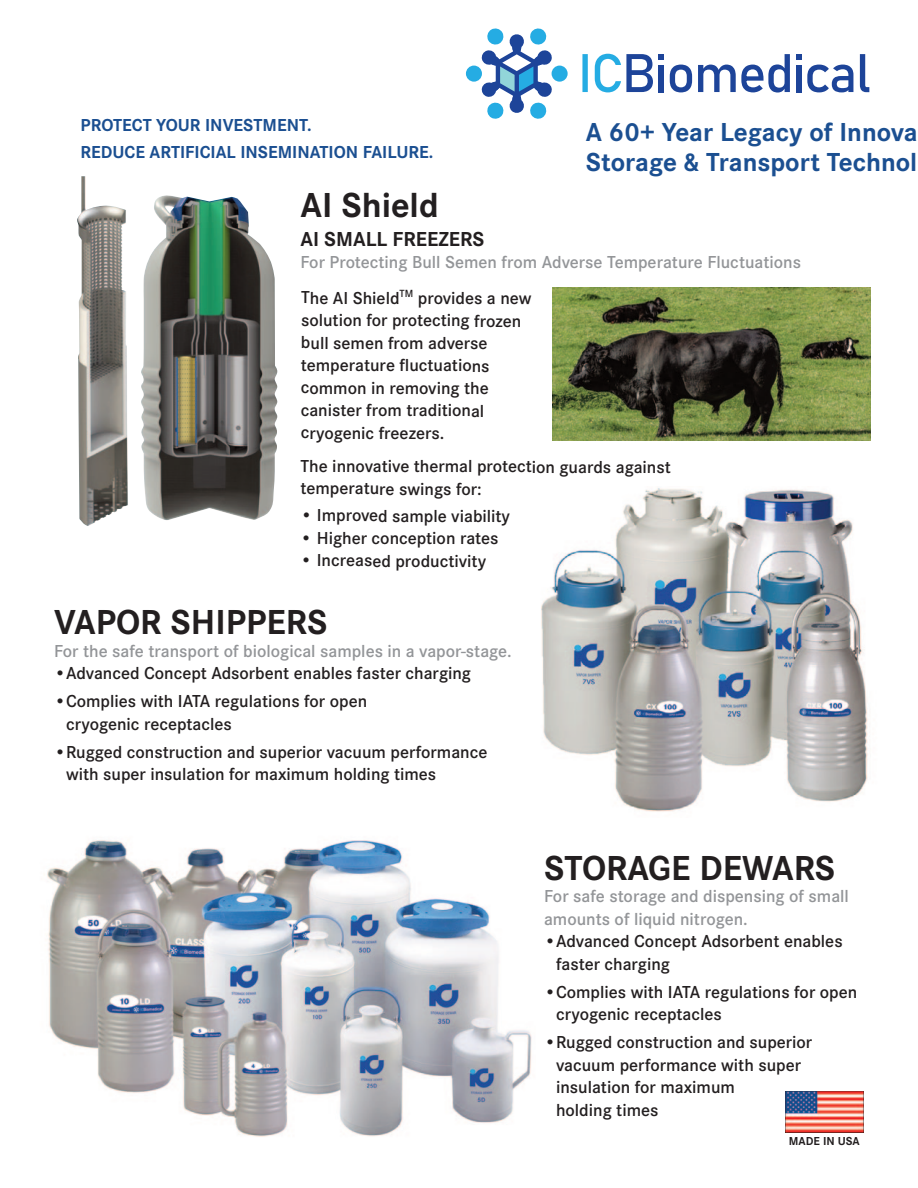
<style>
.page{position:relative;width:918px;height:1188px;background:#fff}
.page>*{position:absolute;margin:0;border:0;box-sizing:border-box;transform-origin:0 0}
.t1{font:700 36px "Corporate S";color:#231f20}
.t2{font:700 27px/29.7px "Corporate S";color:#1b4f91}
.t3{font:700 21px "Corporate S";color:#231f20}
.t4{font:600 18px/22.5px "Corporate S";color:#231f20}
.t5{font:600 18px/22.5px "Corporate S";color:#939598}
.t6{font:700 18px/27px "Corporate S";color:#1b4f91}
.t7{font:700 12px "Corporate S";color:#231f20}
</style>
<div class="page">
<div style="left:552px;top:66px;width:16px;height:16px;background:#25ace3;border-radius:50%"></div>
<div style="left:466px;top:66px;width:16px;height:16px;background:#25ace3;border-radius:50%"></div>
<svg style="left:481px;top:29px;width:72px;height:90px"></svg>
<svg style="left:860px;top:54px;width:9px;height:38px"></svg>
<svg style="left:807px;top:65px;width:46px;height:27px"></svg>
<div style="left:796px;top:65px;width:6px;height:27px;background:#1d4499"></div>
<svg style="left:796px;top:54px;width:6px;height:5px"></svg>
<svg style="left:698px;top:54px;width:92px;height:39px"></svg>
<svg style="left:670px;top:65px;width:22px;height:27px"></svg>
<div style="left:659px;top:65px;width:5px;height:27px;background:#1d4499"></div>
<svg style="left:659px;top:54px;width:5px;height:5px"></svg>
<svg style="left:582px;top:54px;width:71px;height:38px"></svg>
<img style="left:786px;top:1091px;width:78px;height:41px">
<img style="left:47px;top:840px;width:485px;height:297px">
<img style="left:77px;top:176px;width:201px;height:350px">
<img style="left:541px;top:488px;width:327px;height:324px">
<img style="left:553px;top:288px;width:317px;height:153px">
<p class="t6" style="left:81px;top:114px;width:354px">PROTECT YOUR INVESTMENT.<br>REDUCE ARTIFICIAL INSEMINATION FAILURE.</p>
<p class="t2" style="left:586px;top:120px;width:333px">A 60+ Year Legacy of Innova<br>Storage &amp; Transport Technol</p>
<p class="t1" style="left:300px;top:193px;width:140px">AI Shield</p>
<p class="t3" style="left:300px;top:231px;width:186px">AI SMALL FREEZERS</p>
<p class="t5" style="left:300px;top:253px;width:502px">For Protecting Bull Semen from Adverse Temperature Fluctuations</p>
<p class="t4" style="left:301px;top:288px;width:232px">The AI Shield<sup>TM</sup> provides a new solution for protecting frozen bull semen from adverse temperature fluctuations common in removing the canister from traditional cryogenic freezers.</p>
<p class="t4" style="left:300px;top:457px;width:372px">The innovative thermal protection guards against temperature swings for:</p>
<p class="t4" style="left:300px;top:506px;width:211px">• Improved sample viability</p>
<p class="t4" style="left:300px;top:529px;width:200px">• Higher conception rates</p>
<p class="t4" style="left:300px;top:551px;width:187px">• Increased productivity</p>
<p class="t1" style="left:54px;top:610px;width:275px">VAPOR SHIPPERS</p>
<p class="t5" style="left:54px;top:641px;width:459px">For the safe transport of biological samples in a vapor-stage.</p>
<p class="t4" style="left:54px;top:664px;width:419px">•Advanced Concept Adsorbent enables faster charging</p>
<p class="t4" style="left:66px;top:692px;width:303px;text-indent:-12px">•Complies with IATA regulations for open cryogenic receptacles</p>
<p class="t4" style="left:66px;top:742px;width:423px;text-indent:-12px">•Rugged construction and superior vacuum performance with super insulation for maximum holding times</p>
<p class="t1" style="left:544px;top:856px;width:293px">STORAGE DEWARS</p>
<p class="t5" style="left:544px;top:887px;width:306px">For safe storage and dispensing of small amounts of liquid nitrogen.</p>
<p class="t4" style="left:556px;top:932px;width:288px;text-indent:-12px">•Advanced Concept Adsorbent enables faster charging</p>
<p class="t4" style="left:556px;top:982px;width:303px;text-indent:-12px">•Complies with IATA regulations for open cryogenic receptacles</p>
<p class="t4" style="left:556px;top:1033px;width:258px;text-indent:-12px">•Rugged construction and superior vacuum performance with super insulation for maximum<br>holding times</p>
<p class="t7" style="left:789px;top:1137px;width:72px">MADE IN USA</p>
</div>
